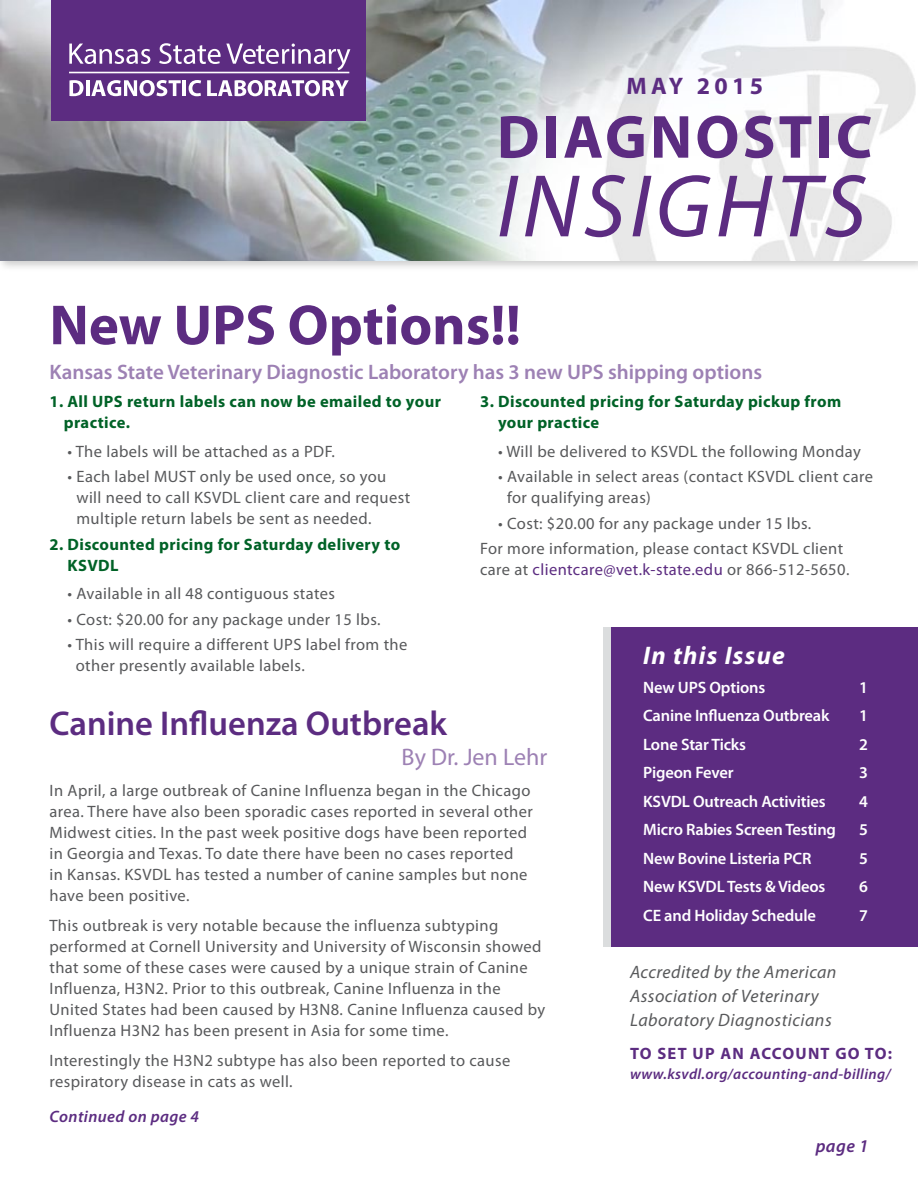
<style>
.page{position:relative;width:918px;height:1188px;background:#fff}
.page>*{position:absolute;margin:0;border:0;box-sizing:border-box;transform-origin:0 0}
.t1{font:italic 89.85px "Myriad Pro";letter-spacing:.05em;color:#5c2c81}
.t2{font:700 61.35px "Myriad Pro";letter-spacing:.05em;color:#5c2c81}
.t3{font:700 57px "Myriad Pro";color:#5c2c81}
.t4{font:600 34.5px "Myriad Pro";color:#5c2c81}
.t5{font:italic 700 25.5px "Myriad Pro";letter-spacing:.05em;color:#fff}
.t6{font:24px "Myriad Pro";color:#9d81b4}
.t7{font:700 24px "Myriad Pro";letter-spacing:.18em;color:#5c2c81}
.t8{font:600 21px "Myriad Pro";color:#9d81b4}
.t9{font:italic 18px/24px "Myriad Pro";letter-spacing:.025em;color:#58595b}
.t10{font:italic 600 18px "Myriad Pro";color:#5c2c81}
.t11{font:16.5px/21px "Myriad Pro";letter-spacing:.025em;color:#58595b}
.t12{font:600 16.5px "Myriad Pro";letter-spacing:-.01em;color:#fff}
.t13{font:700 16.5px/21px "Myriad Pro";letter-spacing:.025em;color:#006227}
.t14{font:16.5px "Myriad Pro";letter-spacing:.025em;color:#5c2c81}
.t15{font:700 16.5px "Myriad Pro";letter-spacing:.075em;color:#5c2c81}
.t16{font:italic 600 16.5px "Myriad Pro";letter-spacing:.025em;color:#5c2c81}
.t17{font:italic 600 15px "Myriad Pro";letter-spacing:.025em;color:#5c2c81}
.s1{color:#58595b}
</style>
<div class="page">
<div style="left:0;top:0;width:918px;height:272px;background:#000;opacity:.21"></div>
<img style="left:0;top:0;width:918px;height:261px">
<div style="left:51px;top:0;width:315px;height:120px;background:#5c2c81"></div>
<svg style="left:69px;top:80px;width:14px;height:16px"></svg>
<hr style="left:86px;top:80px;width:3px;height:16px;background:#fff">
<svg style="left:91px;top:80px;width:90px;height:16px"></svg>
<hr style="left:183px;top:80px;width:3px;height:16px;background:#fff">
<svg style="left:189px;top:80px;width:12px;height:16px"></svg>
<svg style="left:207px;top:80px;width:142px;height:16px"></svg>
<svg style="left:69px;top:44px;width:81px;height:20px"></svg>
<svg style="left:159px;top:43px;width:191px;height:27px"></svg>
<hr style="left:69px;top:72px;width:280px;height:1px;background:#fff">
<div style="left:610px;top:627px;width:308px;height:319px;background:#5c2c81"></div>
<div style="left:603px;top:627px;width:7px;height:319px;background:#dbddde"></div>
<h3 class="t7" style="left:626px;top:73px;width:138px">MAY 2015</h3>
<h2 class="t2" style="left:497px;top:103px;width:377px">DIAGNOSTIC</h2>
<h1 class="t1" style="left:497px;top:158px;width:371px">INSIGHTS</h1>
<h3 class="t3" style="left:50px;top:293px;width:473px">New UPS Options!!</h3>
<p class="t8" style="left:50px;top:361px;width:714px">Kansas State Veterinary Diagnostic Laboratory has 3 new UPS shipping options</p>
<p class="t13" style="left:498px;top:392px;width:345px;text-indent:-18px">3. Discounted pricing for Saturday pickup from your practice</p>
<p class="t11" style="left:498px;top:441px;width:364px">• Will be delivered to KSVDL the following Monday</p>
<p class="t11" style="left:507px;top:467px;width:367px;text-indent:-9px">• Available in select areas (contact KSVDL client care for qualifying areas)</p>
<p class="t11" style="left:480px;top:511px;width:365px;line-height:25.5px;text-indent:18px">• Cost: $20.00 for any package under 15 lbs.<br>For more information, please contact KSVDL client</p>
<p class="t14" style="left:480px;top:561px;width:371px"><span class="s1">care at</span> clientcare@vet.k-state.edu <span class="s1">or 866-512-5650.</span></p>
<p class="t13" style="left:64px;top:392px;width:379px;text-indent:-14px">1. All UPS return labels can now be emailed to your practice.</p>
<p class="t11" style="left:68px;top:441px;width:269px">• The labels will be attached as a PDF.</p>
<p class="t11" style="left:76px;top:467px;width:335px;text-indent:-9px">• Each label MUST only be used once, so you will need to call KSVDL client care and request multiple return labels be sent as needed.</p>
<p class="t13" style="left:68px;top:534px;width:334px;text-indent:-18px">2. Discounted pricing for Saturday delivery to<br>KSVDL</p>
<p class="t11" style="left:68px;top:584px;width:269px">• Available in all 48 contiguous states</p>
<p class="t11" style="left:68px;top:609px;width:315px">• Cost: $20.00 for any package under 15 lbs.</p>
<p class="t11" style="left:76px;top:635px;width:333px;text-indent:-8px">• This will require a different UPS label from the other presently available labels.</p>
<h3 class="t5" style="left:643px;top:641px;width:143px">In this Issue</h3>
<p class="t12" style="left:643px;top:678px;width:124px">New UPS Options</p>
<p class="t12" style="left:859px;top:678px;width:10px">1</p>
<p class="t12" style="left:643px;top:706px;width:188px">Canine Influenza Outbreak</p>
<p class="t12" style="left:859px;top:706px;width:10px">1</p>
<p class="t12" style="left:643px;top:735px;width:104px">Lone Star Ticks</p>
<p class="t12" style="left:859px;top:735px;width:10px">2</p>
<p class="t12" style="left:643px;top:763px;width:92px">Pigeon Fever</p>
<p class="t12" style="left:859px;top:763px;width:10px">3</p>
<p class="t12" style="left:643px;top:792px;width:184px">KSVDL Outreach Activities</p>
<p class="t12" style="left:859px;top:792px;width:10px">4</p>
<p class="t12" style="left:643px;top:820px;width:194px">Micro Rabies Screen Testing</p>
<p class="t12" style="left:859px;top:820px;width:10px">5</p>
<p class="t12" style="left:643px;top:849px;width:170px">New Bovine Listeria PCR</p>
<p class="t12" style="left:859px;top:849px;width:10px">5</p>
<p class="t12" style="left:643px;top:877px;width:184px">New KSVDL Tests &amp; Videos</p>
<p class="t12" style="left:859px;top:877px;width:10px">6</p>
<p class="t12" style="left:643px;top:906px;width:174px">CE and Holiday Schedule</p>
<p class="t12" style="left:859px;top:906px;width:10px">7</p>
<h3 class="t4" style="left:50px;top:704px;width:399px">Canine Influenza Outbreak</h3>
<h3 class="t6" style="left:402px;top:744px;width:147px">By Dr. Jen Lehr</h3>
<p class="t11" style="left:50px;top:781px;width:485px">In April, a large outbreak of Canine Influenza began in the Chicago area. There have also been sporadic cases reported in several other Midwest cities. In the past week positive dogs have been reported in Georgia and Texas. To date there have been no cases reported<br>in Kansas. KSVDL has tested a number of canine samples but none have been positive.</p>
<p class="t11" style="left:50px;top:916px;width:497px">This outbreak is very notable because the influenza subtyping performed at Cornell University and University of Wisconsin showed that some of these cases were caused by a unique strain of Canine Influenza, H3N2. Prior to this outbreak, Canine Influenza in the United States had been caused by H3N8. Canine Influenza caused by Influenza H3N2 has been present in Asia for some time.</p>
<p class="t11" style="left:50px;top:1051px;width:462px">Interestingly the H3N2 subtype has also been reported to cause respiratory disease in cats as well.</p>
<p class="t16" style="left:50px;top:1107px;width:151px">Continued on page 4</p>
<p class="t9" style="left:630px;top:960px;width:208px">Accredited by the American<br>Association of Veterinary<br>Laboratory Diagnosticians</p>
<p class="t15" style="left:630px;top:1044px;width:264px">TO SET UP AN ACCOUNT GO TO:</p>
<p class="t17" style="left:630px;top:1066px;width:262px">www.ksvdl.org/accounting-and-billing/</p>
<p class="t10" style="left:816px;top:1136px;width:54px">page 1</p>
</div>
